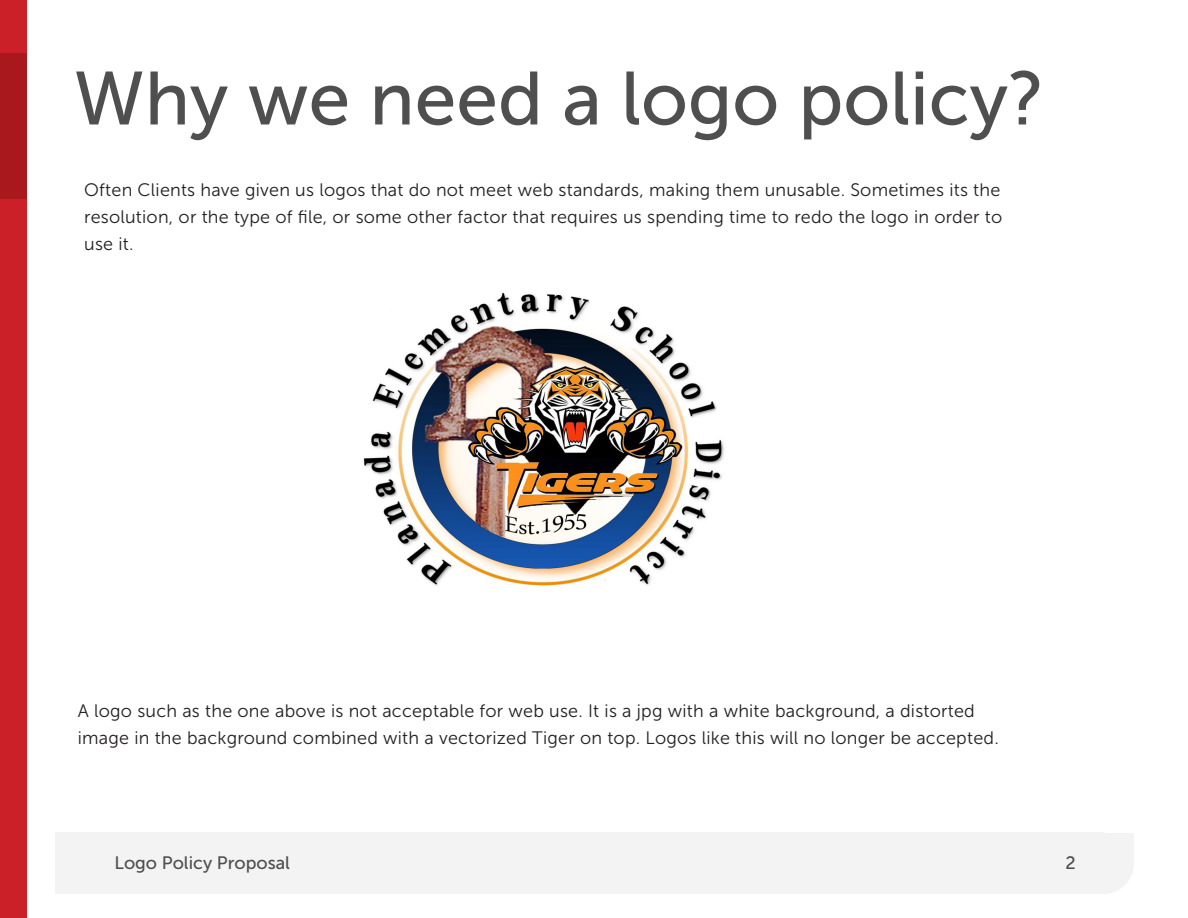
<style>
.page{position:relative;width:1188px;height:918px;background:#fff}
.page>*{position:absolute;margin:0;border:0;box-sizing:border-box;transform-origin:0 0}
.t1{font:75px "Museo Sans 500";color:#4f4f4f}
.t2{font:18px/27px "Museo Sans 300";letter-spacing:.01em;color:#231f20;text-align:justify}
.t3{font:18px "Museo Sans 500";color:#4f4f4f}
</style>
<div class="page">
<div style="left:0;top:0;width:27px;height:918px;background:#cb2027"></div>
<div style="left:0;top:54px;width:27px;height:145px;background:#a8181c"></div>
<div style="left:55px;top:833px;width:1048px;height:61px;background:#f3f3f3"></div>
<div style="left:1073px;top:833px;width:61px;height:61px;background:#f3f3f3;border-radius:50%"></div>
<div style="left:1104px;top:833px;width:30px;height:30px;background:#f3f3f3"></div>
<img style="left:363px;top:292px;width:361px;height:294px">
<p class="t1" style="left:74px;top:58px;width:973px">Why we need a logo policy?</p>
<p class="t2" style="left:84px;top:176px;width:920px">Often Clients have given us logos that do not meet web standards, making them unusable. Sometimes its the resolution, or the type of file, or some other factor that requires us spending time to redo the logo in order to use it.</p>
<p class="t2" style="left:78px;top:697px;width:923px">A logo such as the one above is not acceptable for web use. It is a jpg with a white background, a distorted image in the background combined with a vectorized Tiger on top. Logos like this will no longer be accepted.</p>
<p class="t3" style="left:114px;top:852px;width:177px">Logo Policy Proposal</p>
<p class="t3" style="left:1065px;top:852px;width:12px">2</p>
</div>
